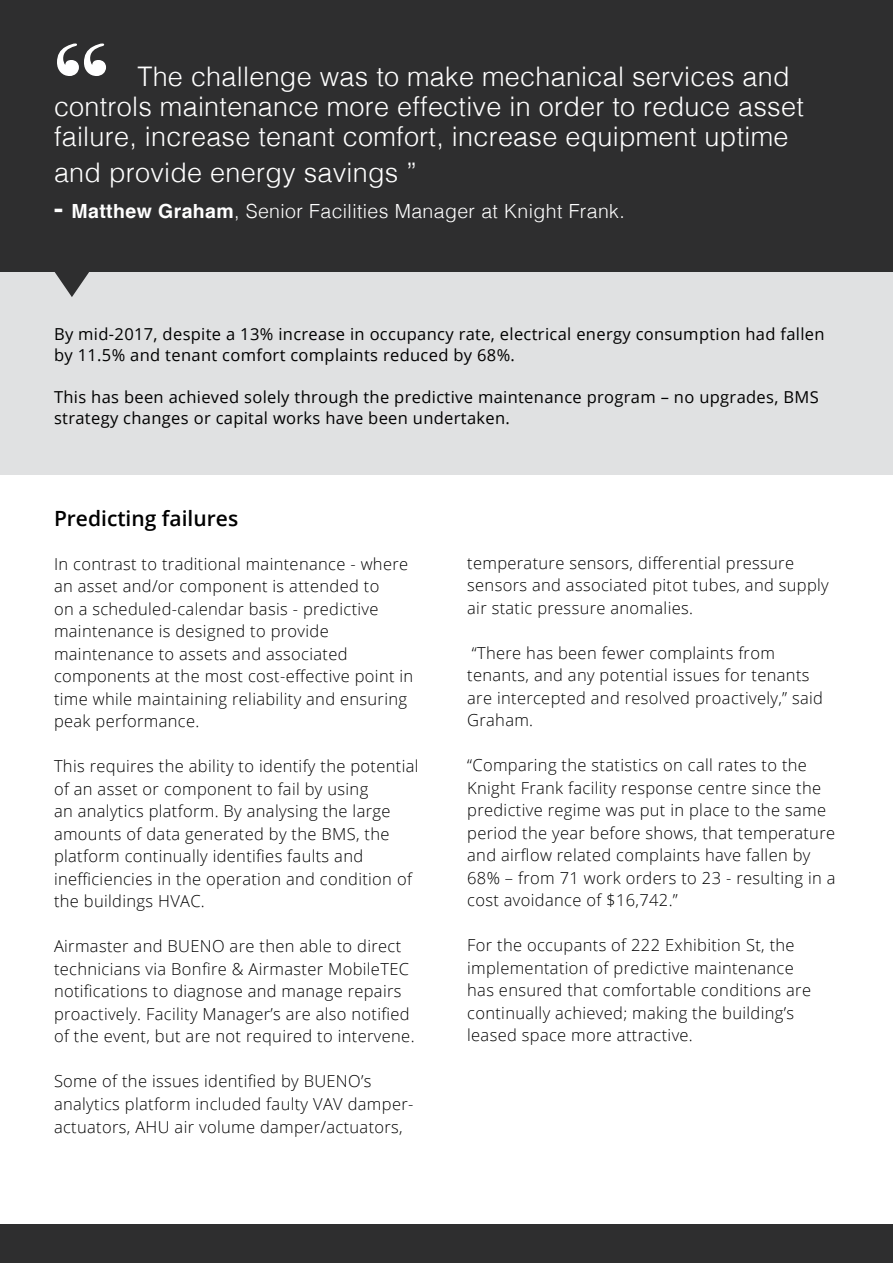
<style>
.page{position:relative;width:893px;height:1263px;background:#fff}
.page>*{position:absolute;margin:0;border:0;box-sizing:border-box;transform-origin:0 0}
.t1{font:300 27px/30px "Helvetica";letter-spacing:.01em;color:#fff}
.t2{font:600 21px "Open Sans";color:#000}
.t3{font:300 19.5px "Helvetica";letter-spacing:.02em;color:#fff}
.t4{font:300 16.5px/22.5px "Open Sans";letter-spacing:.02em;color:#000}
.t5{font:16.5px/21px "Open Sans";letter-spacing:.02em;color:#000}
.s1{font-weight:700;font-size:27px}
.s2{font-weight:700}
</style>
<div class="page">
<div style="left:0;top:267px;width:893px;height:208px;background:#e0e1e2"></div>
<div style="left:0;top:1224px;width:893px;height:39px;background:#2e2e2f"></div>
<div style="left:0;top:0;width:893px;height:271px;background:#2e2e2f"></div>
<svg style="left:54px;top:271px;width:36px;height:26px"></svg>
<svg style="left:57px;top:44px;width:49px;height:32px"></svg>
<h1 class="t1" style="left:54px;top:60px;width:751px;text-indent:83px">The challenge was to make mechanical services and controls maintenance more effective in order to reduce asset failure, increase tenant comfort, increase equipment uptime</h1>
<h1 class="t1" style="left:54px;top:156px;width:364px">and provide energy savings ”</h1>
<p class="t3" style="left:54px;top:195px;width:572px"><span class="s1">-</span> <span class="s2">Matthew Graham</span>, Senior Facilities Manager at Knight Frank.</p>
<p class="t5" style="left:54px;top:323px;width:772px">By mid-2017, despite a 13% increase in occupancy rate, electrical energy consumption had fallen by 11.5% and tenant comfort complaints reduced by 68%.</p>
<p class="t5" style="left:54px;top:386px;width:766px">This has been achieved solely through the predictive maintenance program – no upgrades, BMS strategy changes or capital works have been undertaken.</p>
<p class="t2" style="left:54px;top:504px;width:186px">Predicting failures</p>
<p class="t4" style="left:54px;top:552px;width:361px">In contrast to traditional maintenance - where an asset and/or component is attended to<br>on a scheduled-calendar basis - predictive maintenance is designed to provide maintenance to assets and associated components at the most cost-effective point in time while maintaining reliability and ensuring peak performance.</p>
<p class="t4" style="left:54px;top:755px;width:366px">This requires the ability to identify the potential of an asset or component to fail by using<br>an analytics platform. By analysing the large amounts of data generated by the BMS, the platform continually identifies faults and inefficiencies in the operation and condition of the buildings HVAC.</p>
<p class="t4" style="left:54px;top:935px;width:362px">Airmaster and BUENO are then able to direct technicians via Bonfire &amp; Airmaster MobileTEC notifications to diagnose and manage repairs proactively. Facility Manager’s are also notified of the event, but are not required to intervene.</p>
<p class="t4" style="left:54px;top:1070px;width:361px">Some of the issues identified by BUENO’s analytics platform included faulty VAV damper&shy;actuators, AHU air volume damper/actuators,</p>
<p class="t4" style="left:467px;top:551px;width:363px">temperature sensors, differential pressure sensors and associated pitot tubes, and supply air static pressure anomalies.</p>
<p class="t4" style="left:467px;top:641px;width:357px">“There has been fewer complaints from tenants, and any potential issues for tenants are intercepted and resolved proactively,” said Graham.</p>
<p class="t4" style="left:467px;top:754px;width:370px">“Comparing the statistics on call rates to the Knight Frank facility response centre since the predictive regime was put in place to the same period the year before shows, that temperature and airflow related complaints have fallen by 68% – from 71 work orders to 23 - resulting in a cost avoidance of $16,742.”</p>
<p class="t4" style="left:467px;top:934px;width:345px">For the occupants of 222 Exhibition St, the implementation of predictive maintenance has ensured that comfortable conditions are continually achieved; making the building’s leased space more attractive.</p>
</div>
